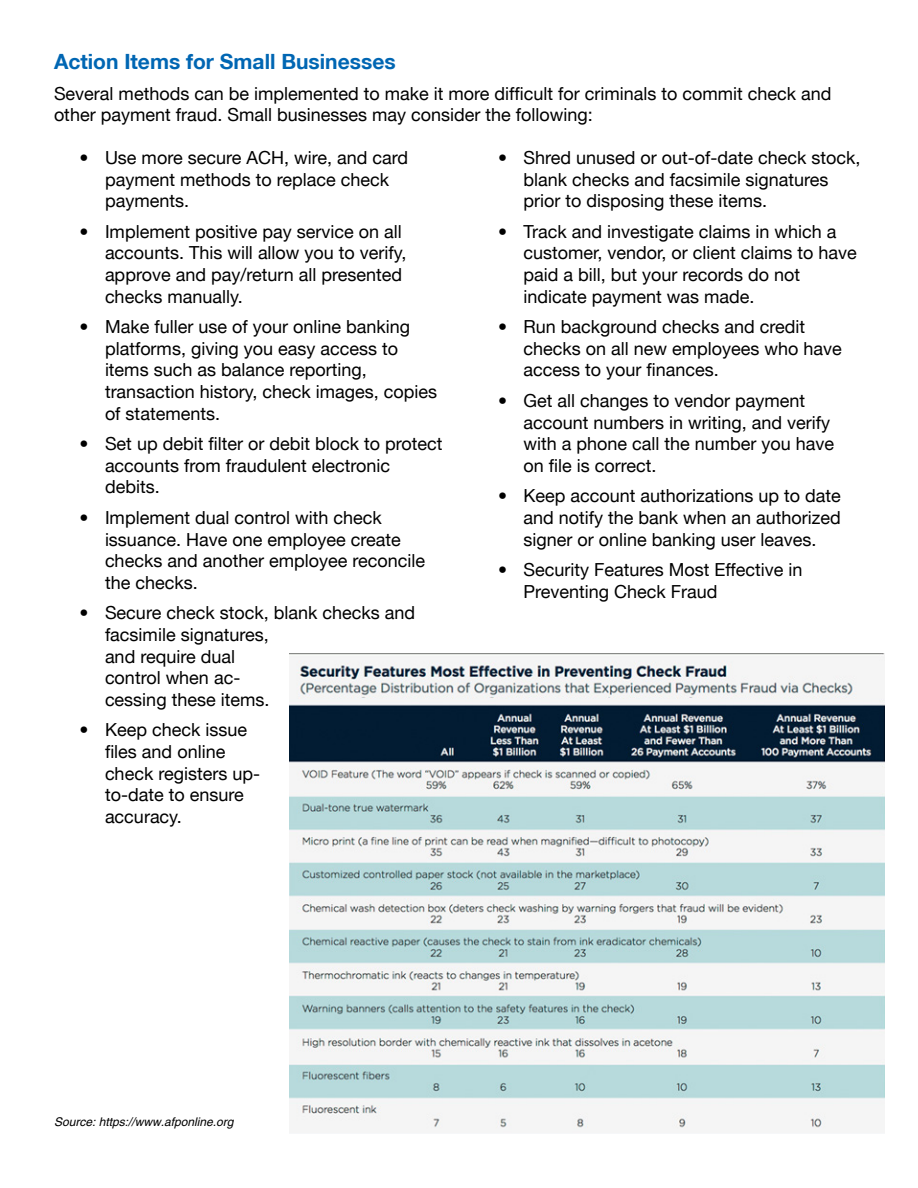
<style>
.page{position:relative;width:918px;height:1188px;background:#fff}
.page>*{position:absolute;margin:0;border:0;box-sizing:border-box;transform-origin:0 0}
.t1{font:700 21px "Helvetica Neue";color:#0066b3}
.body{font:18px/21.6px "Helvetica Neue";color:#000}
.footnote{font:italic 12px "Helvetica";color:#000}
</style>
<div class="page">
<img style="left:290px;top:653px;width:595px;height:480px">
<h2 class="t1" style="left:54px;top:49px;width:343px">Action Items for Small Businesses</h2>
<p class="body" style="left:54px;top:82px;width:779px">Several methods can be implemented to make it more difficult for criminals to commit check and other payment fraud. Small businesses may consider the following:</p>
<p class="body" style="left:105px;top:147px;width:305px;text-indent:-26px">• Use more secure ACH, wire, and card payment methods to replace check payments.</p>
<p class="body" style="left:105px;top:220px;width:303px;text-indent:-26px">• Implement positive pay service on all accounts. This will allow you to verify, approve and pay/return all presented checks manually.</p>
<p class="body" style="left:105px;top:316px;width:334px;text-indent:-26px">• Make fuller use of your online banking platforms, giving you easy access to items such as balance reporting, transaction history, check images, copies of statements.</p>
<p class="body" style="left:105px;top:433px;width:339px;text-indent:-26px">• Set up debit filter or debit block to protect accounts from fraudulent electronic debits.</p>
<p class="body" style="left:105px;top:507px;width:322px;text-indent:-26px">• Implement dual control with check issuance. Have one employee create checks and another employee reconcile the checks.</p>
<p class="body" style="left:105px;top:602px;width:312px;text-indent:-26px">• Secure check stock, blank checks and facsimile signatures,<br>and require dual<br>control when ac-<br>cessing these items.</p>
<p class="body" style="left:105px;top:719px;width:157px;text-indent:-26px">• Keep check issue files and online check registers up&shy;to-date to ensure accuracy.</p>
<p class="body" style="left:524px;top:147px;width:339px;text-indent:-26px">• Shred unused or out-of-date check stock, blank checks and facsimile signatures prior to disposing these items.</p>
<p class="body" style="left:524px;top:220px;width:335px;text-indent:-26px">• Track and investigate claims in which a customer, vendor, or client claims to have paid a bill, but your records do not indicate payment was made.</p>
<p class="body" style="left:524px;top:316px;width:320px;text-indent:-26px">• Run background checks and credit checks on all new employees who have access to your finances.</p>
<p class="body" style="left:524px;top:390px;width:312px;text-indent:-26px">• Get all changes to vendor payment account numbers in writing, and verify with a phone call the number you have on file is correct.</p>
<p class="body" style="left:524px;top:485px;width:319px;text-align:justify;text-indent:-26px">• Keep account authorizations up to date and notify the bank when an authorized signer or online banking user leaves.</p>
<p class="body" style="left:524px;top:559px;width:281px;text-indent:-26px">• Security Features Most Effective in<br>Preventing Check Fraud</p>
<p class="footnote" style="left:54px;top:1115px;width:181px">Source: https://www.afponline.org</p>
</div>
